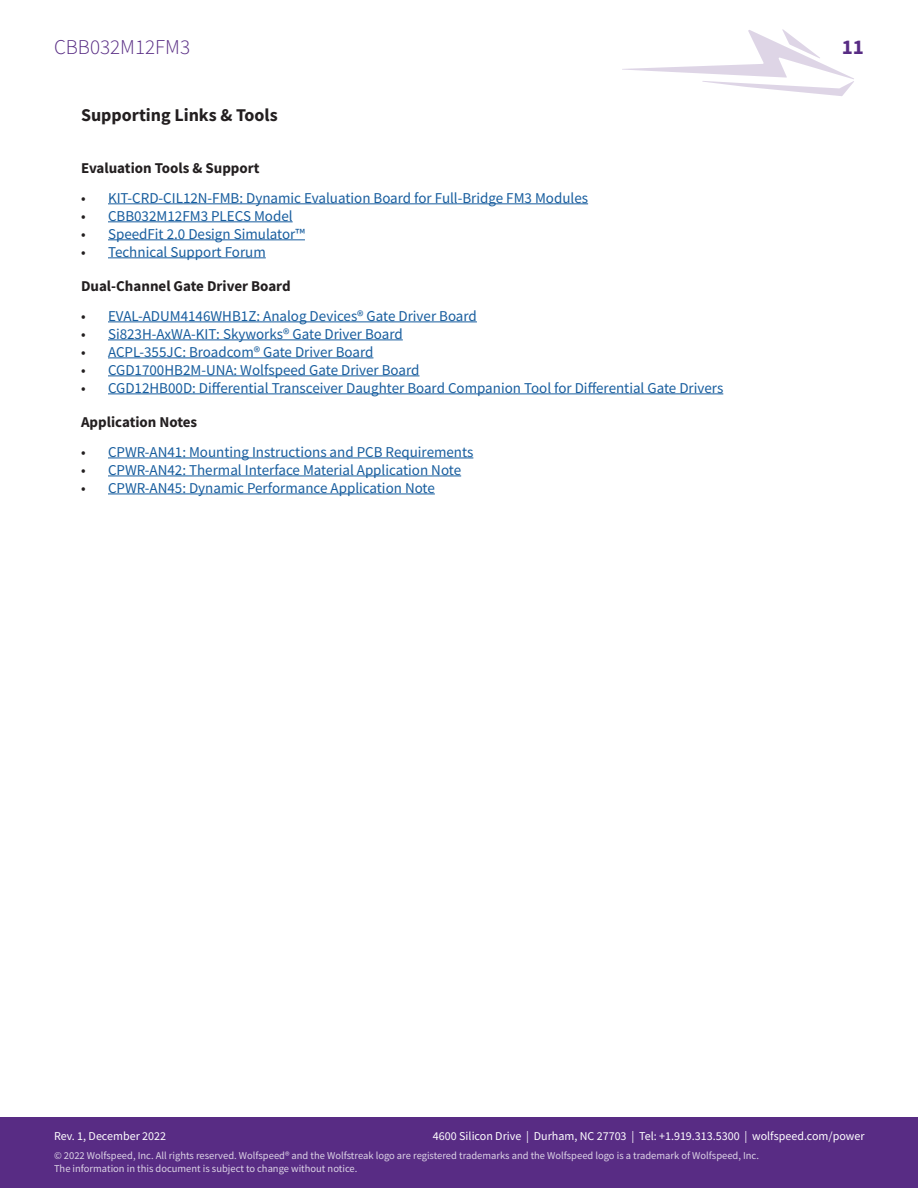
<style>
.page{position:relative;width:918px;height:1188px;background:#fff}
.page>*{position:absolute;margin:0;border:0;box-sizing:border-box;transform-origin:0 0}
.t1{font:300 21px "Source Sans Pro";color:#582c84}
.t2{font:700 21px "Source Sans Pro";color:#582c84}
.Section{font:700 18px "Source Sans Pro";color:#231f20}
.t3{font:15px "Source Sans Pro";color:#175d9e}
.Section-2{font:700 15px "Source Sans Pro";color:#231f20}
.t4{font:12px "Source Sans Pro";color:#fff}
.t5{font:10.5px/12.6px "Source Sans Pro";color:#fff}
.s1{color:#231f20}
</style>
<div class="page">
<svg style="left:622px;top:29px;width:232px;height:67px"></svg>
<div style="left:0;top:1118px;width:918px;height:70px;background:#582c84"></div>
<hr style="left:108px;top:203px;width:480px;height:1px;background:#175d9e">
<hr style="left:108px;top:221px;width:185px;height:1px;background:#175d9e">
<hr style="left:108px;top:239px;width:197px;height:1px;background:#175d9e">
<hr style="left:108px;top:257px;width:158px;height:1px;background:#175d9e">
<hr style="left:108px;top:322px;width:369px;height:1px;background:#175d9e">
<hr style="left:108px;top:340px;width:295px;height:1px;background:#175d9e">
<hr style="left:108px;top:358px;width:265px;height:1px;background:#175d9e">
<hr style="left:108px;top:376px;width:312px;height:1px;background:#175d9e">
<hr style="left:108px;top:394px;width:615px;height:1px;background:#175d9e">
<hr style="left:108px;top:458px;width:365px;height:1px;background:#175d9e">
<hr style="left:108px;top:476px;width:353px;height:1px;background:#175d9e">
<hr style="left:108px;top:494px;width:327px;height:1px;background:#175d9e">
<h1 class="t1" style="left:54px;top:34px;width:138px">CBB032M12FM3</h1>
<h1 class="t2" style="left:842px;top:33px;width:24px">11</h1>
<p class="Section" style="left:81px;top:103px;width:198px">Supporting Links &amp; Tools</p>
<p class="Section-2" style="left:81px;top:158px;width:180px">Evaluation Tools &amp; Support</p>
<p class="t3" style="left:81px;top:189px;width:509px"><span class="s1">•</span> KIT-CRD-CIL12N-FMB: Dynamic Evaluation Board for Full-Bridge FM3 Modules</p>
<p class="t3" style="left:81px;top:207px;width:213px"><span class="s1">•</span> CBB032M12FM3 PLECS Model</p>
<p class="t3" style="left:81px;top:225px;width:225px"><span class="s1">•</span> SpeedFit 2.0 Design Simulator™</p>
<p class="t3" style="left:81px;top:243px;width:186px"><span class="s1">•</span> Technical Support Forum</p>
<p class="Section-2" style="left:81px;top:276px;width:211px">Dual-Channel Gate Driver Board</p>
<p class="t3" style="left:81px;top:307px;width:397px"><span class="s1">•</span> EVAL-ADUM4146WHB1Z: Analog Devices® Gate Driver Board</p>
<p class="t3" style="left:81px;top:325px;width:323px"><span class="s1">•</span> Si823H-AxWA-KIT: Skyworks® Gate Driver Board</p>
<p class="t3" style="left:81px;top:343px;width:294px"><span class="s1">•</span> ACPL-355JC: Broadcom® Gate Driver Board</p>
<p class="t3" style="left:81px;top:361px;width:340px"><span class="s1">•</span> CGD1700HB2M-UNA: Wolfspeed Gate Driver Board</p>
<p class="t3" style="left:81px;top:379px;width:644px"><span class="s1">•</span> CGD12HB00D: Differential Transceiver Daughter Board Companion Tool for Differential Gate Drivers</p>
<p class="Section-2" style="left:81px;top:412px;width:118px">Application Notes</p>
<p class="t3" style="left:81px;top:443px;width:394px"><span class="s1">•</span> CPWR-AN41: Mounting Instructions and PCB Requirements</p>
<p class="t3" style="left:81px;top:461px;width:382px"><span class="s1">•</span> CPWR-AN42: Thermal Interface Material Application Note</p>
<p class="t3" style="left:81px;top:479px;width:355px"><span class="s1">•</span> CPWR-AN45: Dynamic Performance Application Note</p>
<p class="t4" style="left:433px;top:1129px;width:433px">4600 Silicon Drive | Durham, NC 27703 | Tel: +1.919.313.5300 | wolfspeed.com/power</p>
<p class="t4" style="left:54px;top:1129px;width:114px">Rev. 1, December 2022</p>
<p class="t5" style="left:54px;top:1149px;width:707px">© 2022 Wolfspeed, Inc. All rights reserved. Wolfspeed® and the Wolfstreak logo are registered trademarks and the Wolfspeed logo is a trademark of Wolfspeed, Inc.<br>The information in this document is subject to change without notice.</p>
</div>
